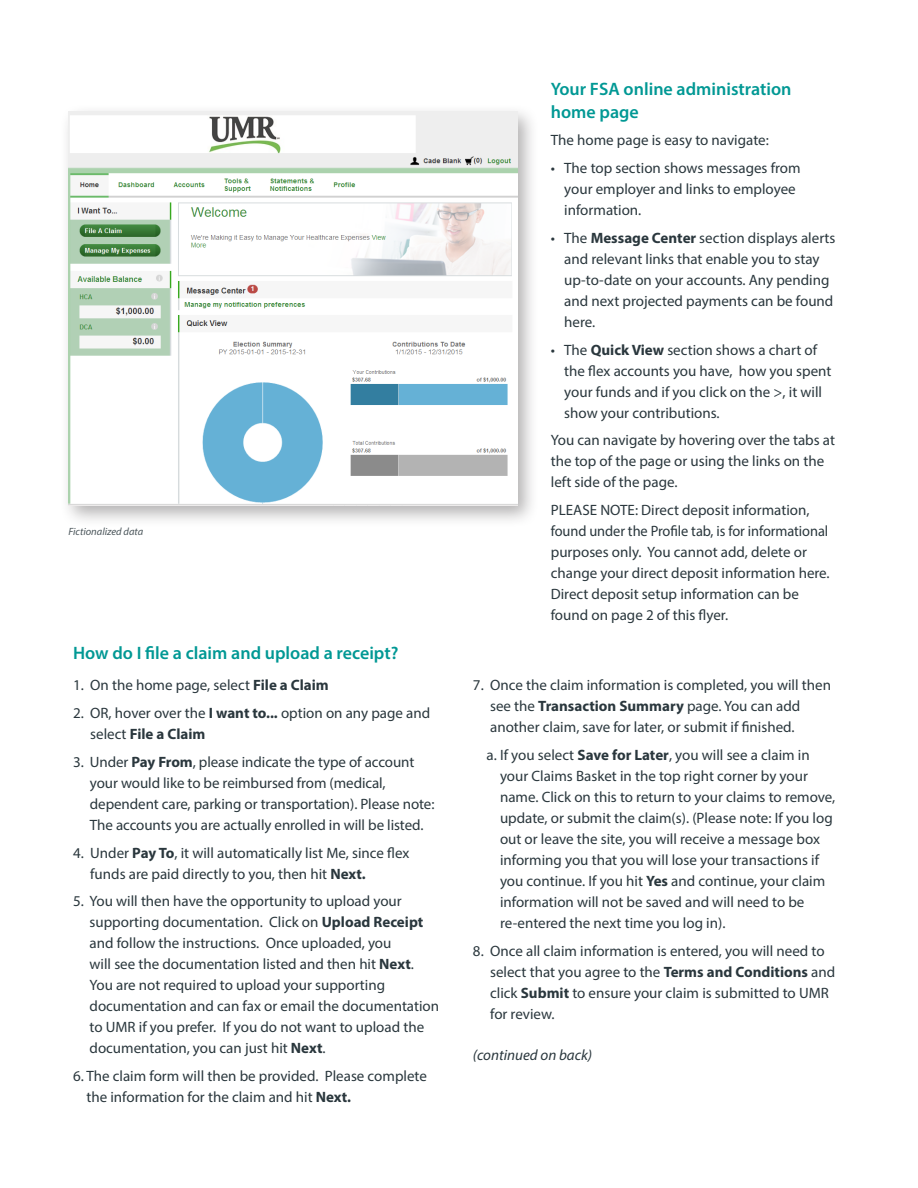
<style>
.page{position:relative;width:918px;height:1188px;background:#fff}
.page>*{position:absolute;margin:0;border:0;box-sizing:border-box;transform-origin:0 0}
.UMR_Body_Copy{font:600 18px/22.5px "Myriad Pro";color:#009894}
.UMR_Body_Copy-2{font:15px/21px "Myriad Pro";color:#2a373d}
.UMR_Body_Copy-3{font:italic 15px "Myriad Pro";color:#2a373d}
.t1{font:italic 10.5px "Myriad Pro";color:#4b565b}
.s1{font-weight:700}
</style>
<div class="page">
<svg style="left:67px;top:111px;width:465px;height:410px"></svg>
<p class="t1" style="left:69px;top:525px;width:76px">Fictionalized data</p>
<p class="UMR_Body_Copy" style="left:73px;top:641px;width:327px">How do I file a claim and upload a receipt?</p>
<p class="UMR_Body_Copy-2" style="left:73px;top:675px;width:257px">1. On the home page, select <span class="s1">File a Claim</span></p>
<p class="UMR_Body_Copy-2" style="left:90px;top:702px;width:341px;text-indent:-17px">2. OR, hover over the <span class="s1">I want to...</span> option on any page and select <span class="s1">File a Claim</span></p>
<p class="UMR_Body_Copy-2" style="left:90px;top:751px;width:346px;text-indent:-17px">3. Under <span class="s1">Pay From</span>, please indicate the type of account your would like to be reimbursed from (medical, dependent care, parking or transportation). Please note:<br>The accounts you are actually enrolled in will be listed.</p>
<p class="UMR_Body_Copy-2" style="left:90px;top:842px;width:321px;text-indent:-17px">4. Under <span class="s1">Pay To</span>, it will automatically list Me, since flex funds are paid directly to you, then hit <span class="s1">Next.</span></p>
<p class="UMR_Body_Copy-2" style="left:90px;top:891px;width:351px;text-indent:-16px">5. You will then have the opportunity to upload your supporting documentation. Click on <span class="s1">Upload Receipt </span>and follow the instructions. Once uploaded, you<br>will see the documentation listed and then hit <span class="s1">Next</span>.<br>You are not required to upload your supporting documentation and can fax or email the documentation to UMR if you prefer. If you do not want to upload the documentation, you can just hit <span class="s1">Next</span>.</p>
<p class="UMR_Body_Copy-2" style="left:86px;top:1065px;width:342px;text-indent:-13px">6. The claim form will then be provided. Please complete the information for the claim and hit <span class="s1">Next.</span></p>
<p class="UMR_Body_Copy" style="left:551px;top:77px;width:242px">Your FSA online administration home page</p>
<p class="UMR_Body_Copy-2" style="left:551px;top:130px;width:220px">The home page is easy to navigate:</p>
<p class="UMR_Body_Copy-2" style="left:564px;top:157px;width:238px;text-indent:-14px">• The top section shows messages from your employer and links to employee information.</p>
<p class="UMR_Body_Copy-2" style="left:564px;top:227px;width:273px;text-indent:-14px">• The <span class="s1">Message Center</span> section displays alerts and relevant links that enable you to stay up-to-date on your accounts. Any pending and next projected payments can be found here.</p>
<p class="UMR_Body_Copy-2" style="left:564px;top:339px;width:269px;text-indent:-14px">• The <span class="s1">Quick View</span> section shows a chart of the flex accounts you have, how you spent your funds and if you click on the &gt;, it will show your contributions.</p>
<p class="UMR_Body_Copy-2" style="left:551px;top:430px;width:286px">You can navigate by hovering over the tabs at the top of the page or using the links on the left side of the page.</p>
<p class="UMR_Body_Copy-2" style="left:551px;top:499px;width:280px">PLEASE NOTE: Direct deposit information, found under the Profile tab, is for informational purposes only. You cannot add, delete or change your direct deposit information here.<br>Direct deposit setup information can be found on page 2 of this flyer.</p>
<p class="UMR_Body_Copy-2" style="left:490px;top:675px;width:342px;text-indent:-17px">7. Once the claim information is completed, you will then see the <span class="s1">Transaction Summary</span> page. You can add another claim, save for later, or submit if finished.</p>
<p class="UMR_Body_Copy-2" style="left:500px;top:744px;width:337px;text-indent:-14px">a. If you select <span class="s1">Save for Later</span>, you will see a claim in your Claims Basket in the top right corner by your name. Click on this to return to your claims to remove, update, or submit the claim(s). (Please note: If you log out or leave the site, you will receive a message box informing you that you will lose your transactions if you continue. If you hit <span class="s1">Yes</span> and continue, your claim information will not be saved and will need to be re-entered the next time you log in).</p>
<p class="UMR_Body_Copy-2" style="left:490px;top:940px;width:347px;text-indent:-17px">8. Once all claim information is entered, you will need to select that you agree to the <span class="s1">Terms and Conditions</span> and click <span class="s1">Submit</span> to ensure your claim is submitted to UMR for review.</p>
<p class="UMR_Body_Copy-3" style="left:473px;top:1046px;width:121px">(continued on back)</p>
</div>
